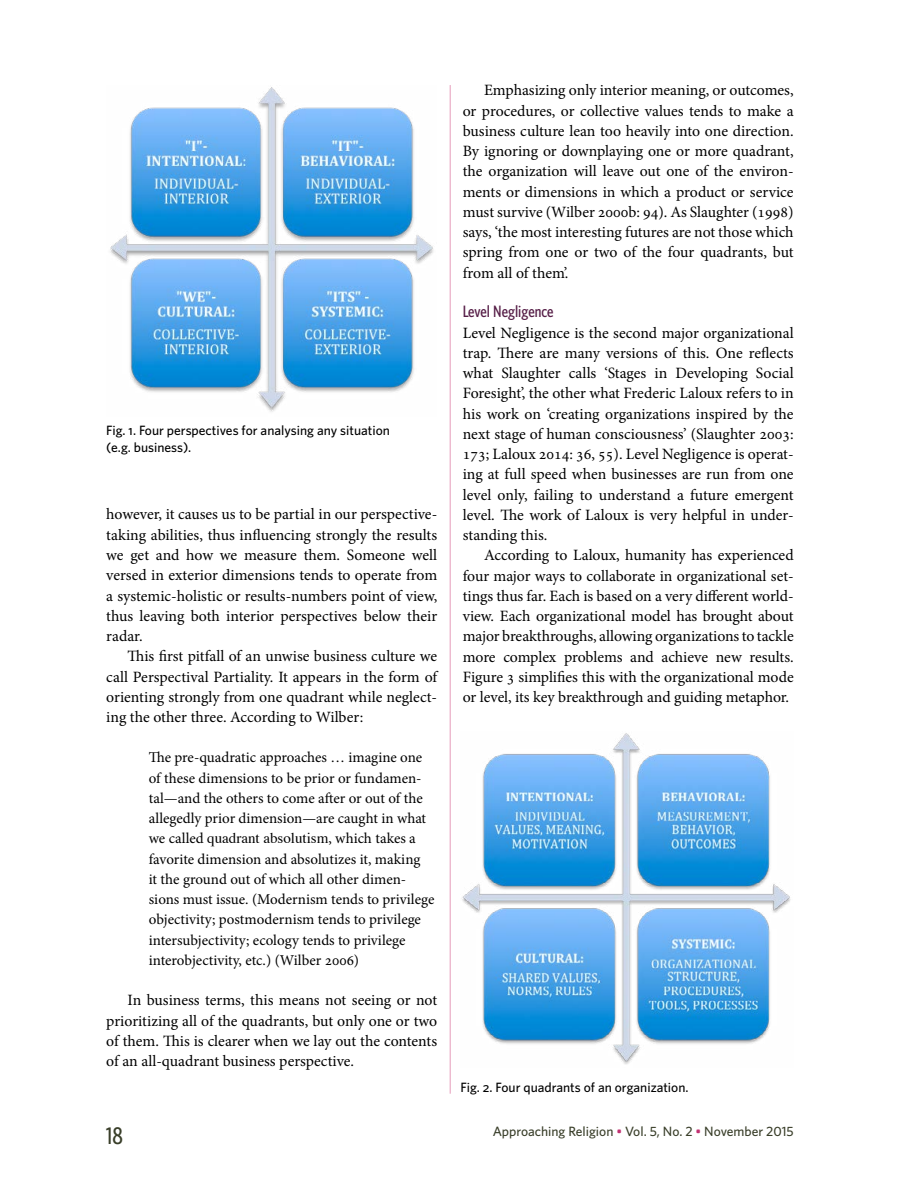
<style>
.page{position:relative;width:900px;height:1200px;background:#fff}
.page>*{position:absolute;margin:0;border:0;box-sizing:border-box;transform-origin:0 0}
.t1{font:500 24px "Whitney Condensed";color:#393e29}
.t2{font:500 16.5px "Whitney Condensed";color:#571f48}
.t3{font:15.75px/20.2px "Minion Pro";letter-spacing:-.005em;color:#000;text-align:justify}
.t4{font:15px/20.2px "Minion Pro";color:#000}
.t5{font:500 13.5px/16.5px "Whitney";color:#000}
.t6{font:500 13.5px "Whitney";color:#393e29}
.s1{font-family:"Whitney Medium SC";font-weight:400}
.s2{font-family:"Times"}
.s3{color:#c23272}
</style>
<div class="page">
<hr style="left:450px;top:85px;width:1px;height:1009px;background:#e69cba">
<img style="left:110px;top:87px;width:324px;height:325px">
<img style="left:462px;top:733px;width:329px;height:331px">
<p class="t5" style="left:106px;top:422px;width:285px">Fig. <span class="s1">1</span>. Four perspectives for analysing any situation (e.g. business).</p>
<p class="t3" style="left:106px;top:504px;width:332px">however, it causes us to be partial in our perspective&shy;taking abilities, thus influencing strongly the results we get and how we measure them. Someone well versed in exterior dimensions tends to operate from a systemic-holistic or results-numbers point of view, thus leaving both interior perspectives below their radar.</p>
<p class="t3" style="left:106px;top:646px;width:332px;text-indent:21px">This first pitfall of an unwise business culture we call Perspectival Partiality. It appears in the form of orienting strongly from one quadrant while neglect&shy;ing the other three. According to Wilber:</p>
<p class="t4" style="left:149px;top:748px;width:287px">The pre-quadratic approaches … imagine one of these dimensions to be prior or fundamen&shy;tal—and the others to come after or out of the allegedly prior dimension—are caught in what we called <span class="s2">quadrant absolutism</span>, which takes a favorite dimension and absolutizes it, making<br>it the ground out of which all other dimen&shy;sions must issue. (Modernism tends to privilege objectivity; postmodernism tends to privilege intersubjectivity; ecology tends to privilege interobjectivity, etc.) (Wilber 2006)</p>
<p class="t3" style="left:106px;top:990px;width:332px;text-indent:21px">In business terms, this means not seeing or not prioritizing all of the quadrants, but only one or two of them. This is clearer when we lay out the contents of an all-quadrant business perspective.</p>
<p class="t3" style="left:463px;top:80px;width:332px;text-indent:21px">Emphasizing only interior meaning, or outcomes, or procedures, or collective values tends to make a business culture lean too heavily into one direction.<br>By ignoring or downplaying one or more quadrant, the organization will leave out one of the environ&shy;ments or dimensions in which a product or service must survive (Wilber 2000b: 94). As Slaughter (1998) says, ‘the most interesting futures are not those which spring from one or two of the four quadrants, but from all of them’.</p>
<p class="t2" style="left:463px;top:302px;width:92px">Level Negligence</p>
<p class="t3" style="left:463px;top:323px;width:332px">Level Negligence is the second major organizational trap. There are many versions of this. One reflects what Slaughter calls ‘Stages in Developing Social Foresight’, the other what Frederic Laloux refers to in his work on ‘creating organizations inspired by the next stage of human consciousness’ (Slaughter 2003:<br>173; Laloux 2014: 36, 55). Level Negligence is operat&shy;ing at full speed when businesses are run from one level only, failing to understand a future emergent level. The work of Laloux is very helpful in under&shy;standing this.</p>
<p class="t3" style="left:463px;top:545px;width:332px;text-indent:21px">According to Laloux, humanity has experienced four major ways to collaborate in organizational set&shy;tings thus far. Each is based on a very different world&shy;view. Each organizational model has brought about major breakthroughs, allowing organizations to tackle more complex problems and achieve new results.<br>Figure 3 simplifies this with the organizational mode or level, its key breakthrough and guiding metaphor.</p>
<p class="t5" style="left:461px;top:1079px;width:229px">Fig. <span class="s1">2</span>. Four quadrants of an organization.</p>
<h1 class="t1" style="left:106px;top:1121px;width:18px">18</h1>
<p class="t6" style="left:493px;top:1123px;width:302px">Approaching Religion <span class="s3">•</span> Vol. 5, No. 2 <span class="s3">•</span> November 2015</p>
</div>
